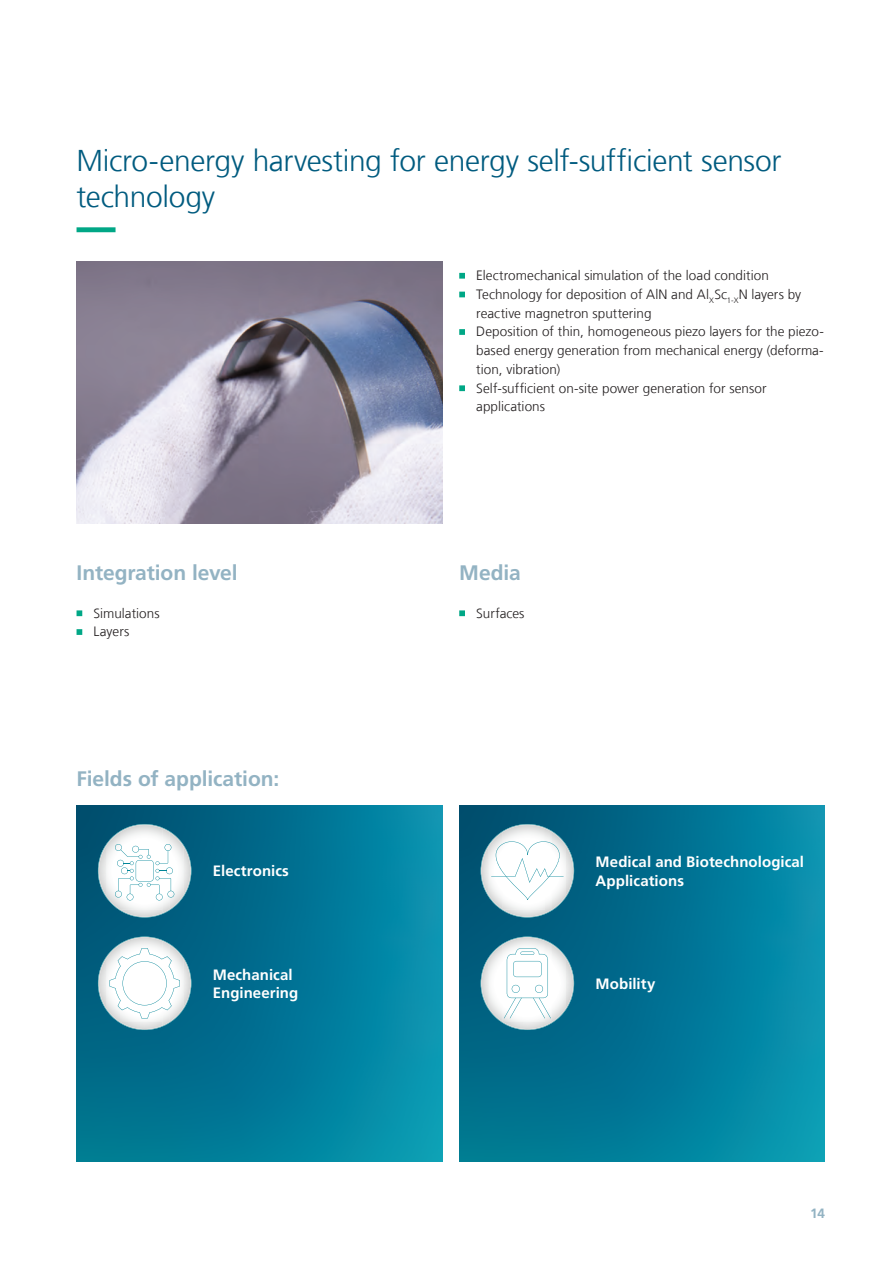
<style>
.page{position:relative;width:893px;height:1263px;background:#fff}
.page>*{position:absolute;margin:0;border:0;box-sizing:border-box;transform-origin:0 0}
.t1{font:300 30px/36px "Frutiger LT Com";letter-spacing:-.01em;color:#005b7f}
.t2{font:700 21px "Frutiger LT Com";letter-spacing:-.005em;color:#93b3c3}
.t3{font:700 15px/18.8px "Frutiger LT Com";letter-spacing:.005em;color:#fff}
.t4{font:300 13.5px/18.8px "Frutiger LT Com";letter-spacing:.005em;color:#231f20}
.t5{font:700 13.5px "Frutiger LT Com";color:#93b3c3}
</style>
<div class="page">
<svg style="left:77px;top:805px;width:365px;height:356px;background:#017796"></svg>
<svg style="left:459px;top:805px;width:366px;height:356px;background:#017796"></svg>
<img style="left:77px;top:261px;width:365px;height:263px">
<svg style="left:459px;top:273px;width:6px;height:6px"></svg>
<svg style="left:459px;top:292px;width:6px;height:5px"></svg>
<svg style="left:459px;top:329px;width:6px;height:6px"></svg>
<svg style="left:459px;top:385px;width:6px;height:6px"></svg>
<svg style="left:77px;top:227px;width:39px;height:5px"></svg>
<svg style="left:77px;top:610px;width:6px;height:6px"></svg>
<svg style="left:77px;top:629px;width:6px;height:6px"></svg>
<svg style="left:459px;top:610px;width:6px;height:6px"></svg>
<svg style="left:98px;top:824px;width:94px;height:94px"></svg>
<svg style="left:98px;top:936px;width:94px;height:94px"></svg>
<svg style="left:480px;top:936px;width:94px;height:94px"></svg>
<svg style="left:480px;top:824px;width:94px;height:94px"></svg>
<h1 class="t1" style="left:77px;top:143px;width:706px">Micro-energy harvesting for energy self-sufficient sensor technology</h1>
<h2 class="t2" style="left:77px;top:560px;width:163px">Integration level</h2>
<p class="t4" style="left:94px;top:604px;width:68px">Simulations<br>Layers</p>
<h2 class="t2" style="left:77px;top:767px;width:204px">Fields of application:</h2>
<p class="t3" style="left:213px;top:862px;width:78px">Electronics</p>
<p class="t4" style="left:476px;top:266px;width:349px">Electromechanical simulation of the load condition Technology for deposition of AlN and Al<sub>X</sub>Sc<sub>1-X</sub>N layers by reactive magnetron sputtering<br>Deposition of thin, homogeneous piezo layers for the piezo&shy;based energy generation from mechanical energy (deforma&shy;tion, vibration)<br>Self-sufficient on-site power generation for sensor applications</p>
<h2 class="t2" style="left:459px;top:560px;width:63px">Media</h2>
<p class="t4" style="left:476px;top:604px;width:50px">Surfaces</p>
<p class="t3" style="left:595px;top:852px;width:210px">Medical and Biotechnological<br>Applications</p>
<p class="t3" style="left:213px;top:965px;width:87px">Mechanical<br>Engineering</p>
<p class="t3" style="left:595px;top:974px;width:61px">Mobility</p>
<p class="t5" style="left:810px;top:1205px;width:16px">14</p>
</div>
